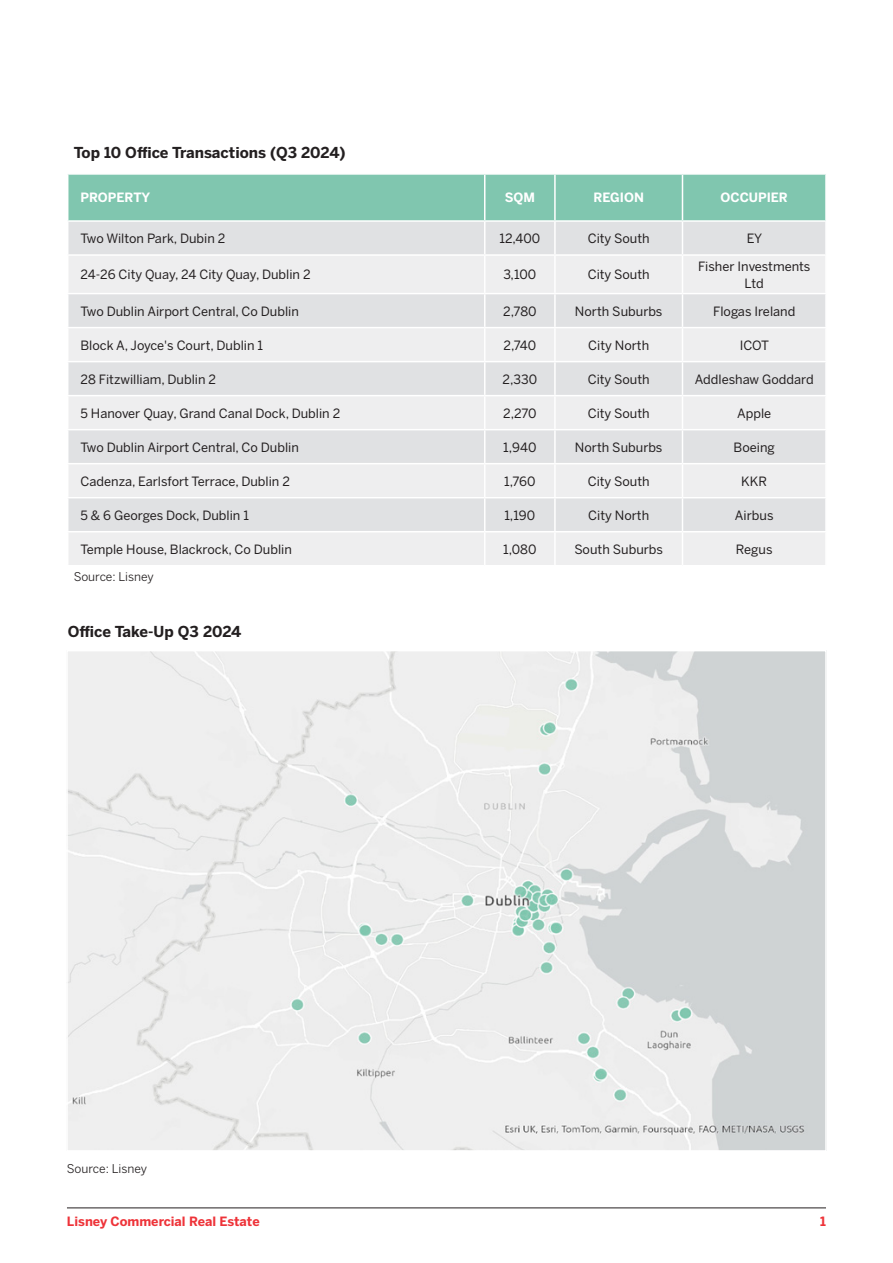
<style>
.page{position:relative;width:893px;height:1263px;background:#fff}
.page>*{position:absolute;margin:0;border:0;box-sizing:border-box;transform-origin:0 0}
.Lisney_Chart_Title{font:700 15px "Benton Sans";letter-spacing:-.005em;color:#231f20}
.Lisney_Body{font:12.75px/16.5px "Benton Sans";color:#231f20;text-align:center}
.t1{font:700 12.75px "Benton Sans";color:#ee3339}
.Lisney_Body-2{font:700 12.75px "Benton Sans";color:#fff}
.Lisney_Chart_Source{font:12px "Benton Sans";color:#231f20}
</style>
<div class="page">
<hr style="left:67px;top:1207px;width:759px;height:1px;background:#231f20">
<div style="left:68px;top:175px;width:757px;height:45px;background:#80c6af"></div>
<div style="left:68px;top:222px;width:757px;height:105px;background:#e0e1e3"></div>
<div style="left:68px;top:256px;width:757px;height:37px;background:#eeeeef"></div>
<svg style="left:68px;top:328px;width:757px;height:237px;background:#e8e8ea"></svg>
<hr style="left:484px;top:175px;width:1px;height:45px;background:#fff">
<hr style="left:554px;top:175px;width:2px;height:45px;background:#fff">
<hr style="left:682px;top:175px;width:1px;height:45px;background:#fff">
<hr style="left:484px;top:222px;width:1px;height:32px;background:#fff">
<hr style="left:554px;top:222px;width:2px;height:32px;background:#fff">
<hr style="left:682px;top:222px;width:1px;height:32px;background:#fff">
<hr style="left:67px;top:254px;width:418px;height:2px;background:#fff">
<hr style="left:485px;top:254px;width:70px;height:2px;background:#fff">
<hr style="left:484px;top:256px;width:1px;height:37px;background:#fff">
<hr style="left:555px;top:254px;width:127px;height:2px;background:#fff">
<hr style="left:554px;top:256px;width:2px;height:37px;background:#fff">
<hr style="left:682px;top:254px;width:145px;height:2px;background:#fff">
<hr style="left:682px;top:256px;width:1px;height:37px;background:#fff">
<hr style="left:67px;top:293px;width:418px;height:1px;background:#fff">
<hr style="left:485px;top:293px;width:70px;height:1px;background:#fff">
<hr style="left:484px;top:294px;width:1px;height:33px;background:#fff">
<hr style="left:555px;top:293px;width:127px;height:1px;background:#fff">
<hr style="left:554px;top:294px;width:2px;height:33px;background:#fff">
<hr style="left:682px;top:293px;width:145px;height:1px;background:#fff">
<hr style="left:682px;top:294px;width:1px;height:33px;background:#fff">
<hr style="left:484px;top:362px;width:1px;height:33px;background:#fff">
<hr style="left:554px;top:362px;width:2px;height:33px;background:#fff">
<hr style="left:682px;top:362px;width:1px;height:33px;background:#fff">
<hr style="left:484px;top:430px;width:1px;height:33px;background:#fff">
<hr style="left:554px;top:430px;width:2px;height:33px;background:#fff">
<hr style="left:682px;top:430px;width:1px;height:33px;background:#fff">
<hr style="left:484px;top:498px;width:1px;height:33px;background:#fff">
<hr style="left:554px;top:498px;width:2px;height:33px;background:#fff">
<hr style="left:682px;top:498px;width:1px;height:33px;background:#fff">
<hr style="left:67px;top:361px;width:418px;height:1px;background:#fff">
<hr style="left:484px;top:328px;width:1px;height:33px;background:#fff">
<hr style="left:485px;top:361px;width:70px;height:1px;background:#fff">
<hr style="left:554px;top:328px;width:2px;height:33px;background:#fff">
<hr style="left:555px;top:361px;width:127px;height:1px;background:#fff">
<hr style="left:682px;top:328px;width:1px;height:33px;background:#fff">
<hr style="left:682px;top:361px;width:145px;height:1px;background:#fff">
<hr style="left:67px;top:395px;width:418px;height:1px;background:#fff">
<hr style="left:67px;top:429px;width:418px;height:1px;background:#fff">
<hr style="left:485px;top:395px;width:70px;height:1px;background:#fff">
<hr style="left:484px;top:396px;width:1px;height:33px;background:#fff">
<hr style="left:485px;top:429px;width:70px;height:1px;background:#fff">
<hr style="left:555px;top:395px;width:127px;height:1px;background:#fff">
<hr style="left:554px;top:396px;width:2px;height:33px;background:#fff">
<hr style="left:555px;top:429px;width:127px;height:1px;background:#fff">
<hr style="left:682px;top:395px;width:145px;height:1px;background:#fff">
<hr style="left:682px;top:396px;width:1px;height:33px;background:#fff">
<hr style="left:682px;top:429px;width:145px;height:1px;background:#fff">
<hr style="left:67px;top:463px;width:418px;height:1px;background:#fff">
<hr style="left:67px;top:497px;width:418px;height:1px;background:#fff">
<hr style="left:485px;top:463px;width:70px;height:1px;background:#fff">
<hr style="left:484px;top:464px;width:1px;height:33px;background:#fff">
<hr style="left:485px;top:497px;width:70px;height:1px;background:#fff">
<hr style="left:555px;top:463px;width:127px;height:1px;background:#fff">
<hr style="left:554px;top:464px;width:2px;height:33px;background:#fff">
<hr style="left:555px;top:497px;width:127px;height:1px;background:#fff">
<hr style="left:682px;top:463px;width:145px;height:1px;background:#fff">
<hr style="left:682px;top:464px;width:1px;height:33px;background:#fff">
<hr style="left:682px;top:497px;width:145px;height:1px;background:#fff">
<hr style="left:67px;top:531px;width:418px;height:1px;background:#fff">
<hr style="left:485px;top:531px;width:70px;height:1px;background:#fff">
<hr style="left:484px;top:532px;width:1px;height:33px;background:#fff">
<hr style="left:555px;top:531px;width:127px;height:1px;background:#fff">
<hr style="left:554px;top:532px;width:2px;height:33px;background:#fff">
<hr style="left:682px;top:531px;width:145px;height:1px;background:#fff">
<hr style="left:682px;top:532px;width:1px;height:33px;background:#fff">
<img style="left:69px;top:653px;width:755px;height:496px">
<p class="Lisney_Chart_Title" style="left:74px;top:143px;width:273px">Top 10 Office Transactions (Q3 2024)</p>
<p class="Lisney_Body-2" style="left:80px;top:190px;width:71px">PROPERTY</p>
<p class="Lisney_Body-2" style="left:505px;top:190px;width:32px">SQM</p>
<p class="Lisney_Body-2" style="left:593px;top:190px;width:52px">REGION</p>
<p class="Lisney_Body-2" style="left:720px;top:190px;width:69px">OCCUPIER</p>
<p class="Lisney_Body" style="left:80px;top:230px;width:146px">Two Wilton Park, Dubin 2</p>
<p class="Lisney_Body" style="left:499px;top:230px;width:42px">12,400</p>
<p class="Lisney_Body" style="left:588px;top:230px;width:64px">City South</p>
<p class="Lisney_Body" style="left:747px;top:230px;width:17px">EY</p>
<p class="Lisney_Body" style="left:80px;top:266px;width:232px">24-26 City Quay, 24 City Quay, Dublin 2</p>
<p class="Lisney_Body" style="left:503px;top:266px;width:35px">3,100</p>
<p class="Lisney_Body" style="left:588px;top:266px;width:64px">City South</p>
<p class="Lisney_Body" style="left:698px;top:258px;width:114px">Fisher Investments<br>Ltd</p>
<p class="Lisney_Body" style="left:80px;top:303px;width:220px">Two Dublin Airport Central, Co Dublin</p>
<p class="Lisney_Body" style="left:503px;top:303px;width:35px">2,780</p>
<p class="Lisney_Body" style="left:575px;top:303px;width:89px">North Suburbs</p>
<p class="Lisney_Body" style="left:713px;top:303px;width:84px">Flogas Ireland</p>
<p class="Lisney_Body" style="left:80px;top:337px;width:184px">Block A, Joyce's Court, Dublin 1</p>
<p class="Lisney_Body" style="left:503px;top:337px;width:34px">2,740</p>
<p class="Lisney_Body" style="left:588px;top:337px;width:62px">City North</p>
<p class="Lisney_Body" style="left:740px;top:337px;width:31px">ICOT</p>
<p class="Lisney_Body" style="left:80px;top:371px;width:137px">28 Fitzwilliam, Dublin 2</p>
<p class="Lisney_Body" style="left:502px;top:371px;width:36px">2,330</p>
<p class="Lisney_Body" style="left:588px;top:371px;width:64px">City South</p>
<p class="Lisney_Body" style="left:695px;top:371px;width:120px">Addleshaw Goddard</p>
<p class="Lisney_Body" style="left:80px;top:405px;width:261px">5 Hanover Quay, Grand Canal Dock, Dublin 2</p>
<p class="Lisney_Body" style="left:503px;top:405px;width:35px">2,270</p>
<p class="Lisney_Body" style="left:588px;top:405px;width:64px">City South</p>
<p class="Lisney_Body" style="left:737px;top:405px;width:36px">Apple</p>
<p class="Lisney_Body" style="left:80px;top:439px;width:220px">Two Dublin Airport Central, Co Dublin</p>
<p class="Lisney_Body" style="left:503px;top:439px;width:35px">1,940</p>
<p class="Lisney_Body" style="left:575px;top:439px;width:89px">North Suburbs</p>
<p class="Lisney_Body" style="left:734px;top:439px;width:43px">Boeing</p>
<p class="Lisney_Body" style="left:80px;top:473px;width:211px">Cadenza, Earlsfort Terrace, Dublin 2</p>
<p class="Lisney_Body" style="left:504px;top:473px;width:33px">1,760</p>
<p class="Lisney_Body" style="left:588px;top:473px;width:64px">City South</p>
<p class="Lisney_Body" style="left:741px;top:473px;width:27px">KKR</p>
<p class="Lisney_Body" style="left:80px;top:507px;width:170px">5 &amp; 6 Georges Dock, Dublin 1</p>
<p class="Lisney_Body" style="left:504px;top:507px;width:32px">1,190</p>
<p class="Lisney_Body" style="left:588px;top:507px;width:62px">City North</p>
<p class="Lisney_Body" style="left:735px;top:507px;width:40px">Airbus</p>
<p class="Lisney_Body" style="left:80px;top:541px;width:213px">Temple House, Blackrock, Co Dublin</p>
<p class="Lisney_Body" style="left:503px;top:541px;width:35px">1,080</p>
<p class="Lisney_Body" style="left:574px;top:541px;width:90px">South Suburbs</p>
<p class="Lisney_Body" style="left:736px;top:541px;width:38px">Regus</p>
<p class="Lisney_Chart_Source" style="left:74px;top:570px;width:82px">Source: Lisney</p>
<p class="Lisney_Chart_Title" style="left:68px;top:622px;width:175px">Office Take-Up Q3 2024</p>
<p class="Lisney_Chart_Source" style="left:67px;top:1161px;width:82px">Source: Lisney</p>
<p class="t1" style="left:67px;top:1213px;width:194px">Lisney Commercial Real Estate</p>
<p class="t1" style="left:820px;top:1213px;width:7px">1</p>
</div>
